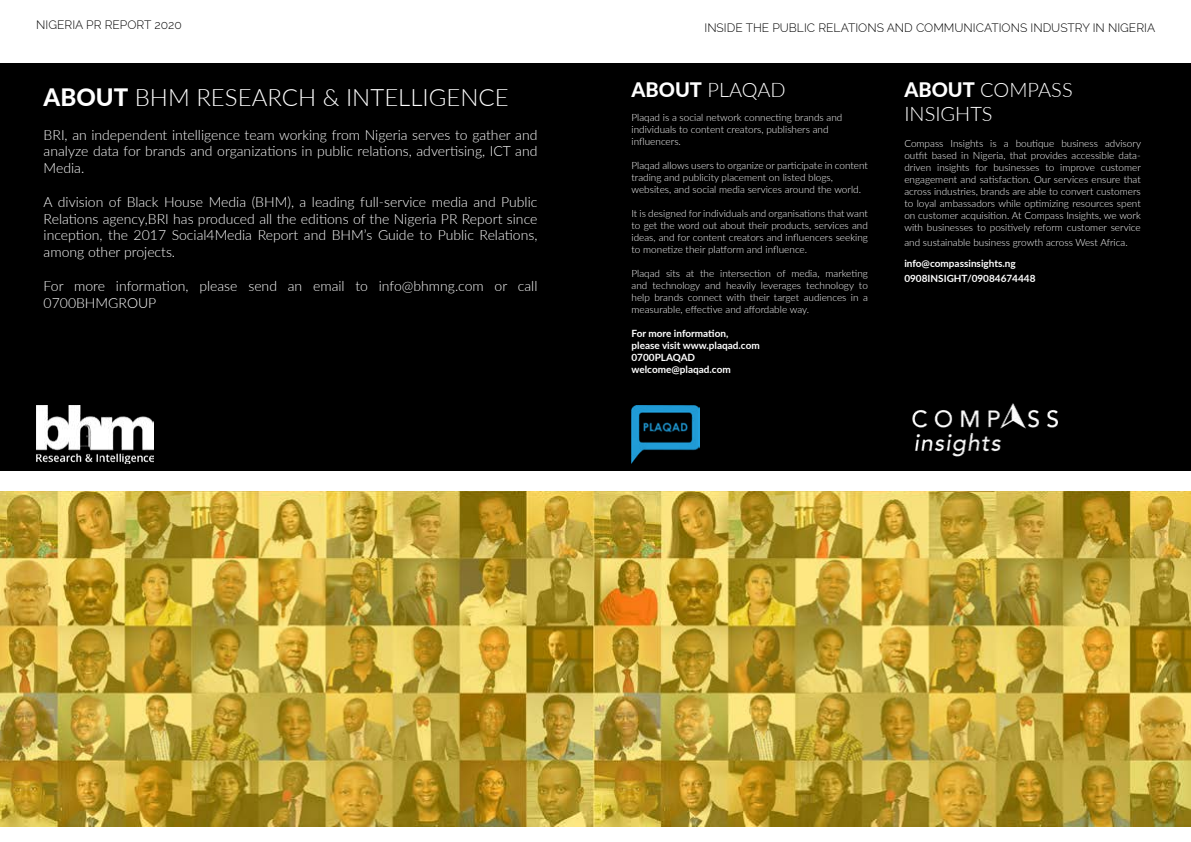
<style>
.page{position:relative;width:1191px;height:842px;background:#fff}
.page>*{position:absolute;margin:0;border:0;box-sizing:border-box;transform-origin:0 0}
.t1{font:300 24px "Lato";color:#fff}
.t2{font:300 20px/24px "Lato";color:#fff}
.t3{font:300 14px/16.8px "Lato";color:#fff;text-align:justify}
.t4{font:300 12px "Raleway";color:#000}
.t5{font:300 10px/12px "Lato";color:#fff;text-align:justify}
.t6{font:700 10px/12px "Lato";color:#fff}
.s1{font-weight:800}
</style>
<div class="page">
<div style="left:0;top:63px;width:1191px;height:408px;background:#000"></div>
<img style="left:0;top:492px;width:1191px;height:334px">
<img style="left:36px;top:405px;width:117px;height:58px">
<img style="left:912px;top:403px;width:146px;height:54px">
<img style="left:631px;top:405px;width:68px;height:58px">
<p class="t4" style="left:36px;top:18px;width:147px">NIGERIA PR REPORT 2020</p>
<p class="t4" style="left:704px;top:21px;width:452px">INSIDE THE PUBLIC RELATIONS AND COMMUNICATIONS INDUSTRY IN NIGERIA</p>
<h1 class="t1" style="left:44px;top:81px;width:466px"><span class="s1">ABOUT</span> BHM RESEARCH &amp; INTELLIGENCE</h1>
<h3 class="t3" style="left:44px;top:126px;width:495px">BRI, an independent intelligence team working from Nigeria serves to gather and analyze data for brands and organizations in public relations, advertising, ICT and Media.</h3>
<p class="t3" style="left:44px;top:193px;width:495px">A division of Black House Media (BHM), a leading full-service media and Public Relations agency,BRI has produced all the editions of the Nigeria PR Report since inception, the 2017 Social4Media Report and BHM’s Guide to Public Relations, among other projects.</p>
<h3 class="t3" style="left:44px;top:277px;width:495px">For more information, please send an email to info@bhmng.com or call<br>0700BHMGROUP</h3>
<h2 class="t2" style="left:631px;top:77px;width:156px"><span class="s1">ABOUT</span> PLAQAD</h2>
<p class="t5" style="left:631px;top:111px;width:212px;text-align:left">Plaqad is a social network connecting brands and individuals to content creators, publishers and influencers.</p>
<p class="t5" style="left:631px;top:159px;width:238px;text-align:left">Plaqad allows users to organize or participate in content trading and publicity placement on listed blogs, websites, and social media services around the world.</p>
<p class="t5" style="left:631px;top:207px;width:238px">It is designed for individuals and organisations that want to get the word out about their products, services and ideas, and for content creators and influencers seeking to monetize their platform and influence.</p>
<p class="t5" style="left:631px;top:267px;width:238px">Plaqad sits at the intersection of media, marketing and technology and heavily leverages technology to help brands connect with their target audiences in a measurable, effective and affordable way.</p>
<p class="t6" style="left:631px;top:327px;width:130px">For more information,<br>please visit www.plaqad.com<br>0700PLAQAD welcome@plaqad.com</p>
<h2 class="t2" style="left:904px;top:77px;width:170px"><span class="s1">ABOUT</span> COMPASS<br>INSIGHTS</h2>
<p class="t5" style="left:904px;top:137px;width:238px">Compass Insights is a boutique business advisory outfit based in Nigeria, that provides accessible data&shy;driven insights for businesses to improve customer engagement and satisfaction. Our services ensure that across industries, brands are able to convert customers to loyal ambassadors while optimizing resources spent on customer acquisition. At Compass Insights, we work with businesses to positively reform customer service</p>
<p class="t5" style="left:904px;top:236px;width:225px">and sustainable business growth across West Africa.</p>
<p class="t6" style="left:904px;top:256px;width:133px;line-height:14.4px">info@compassinsights.ng<br>0908INSIGHT/09084674448</p>
</div>
